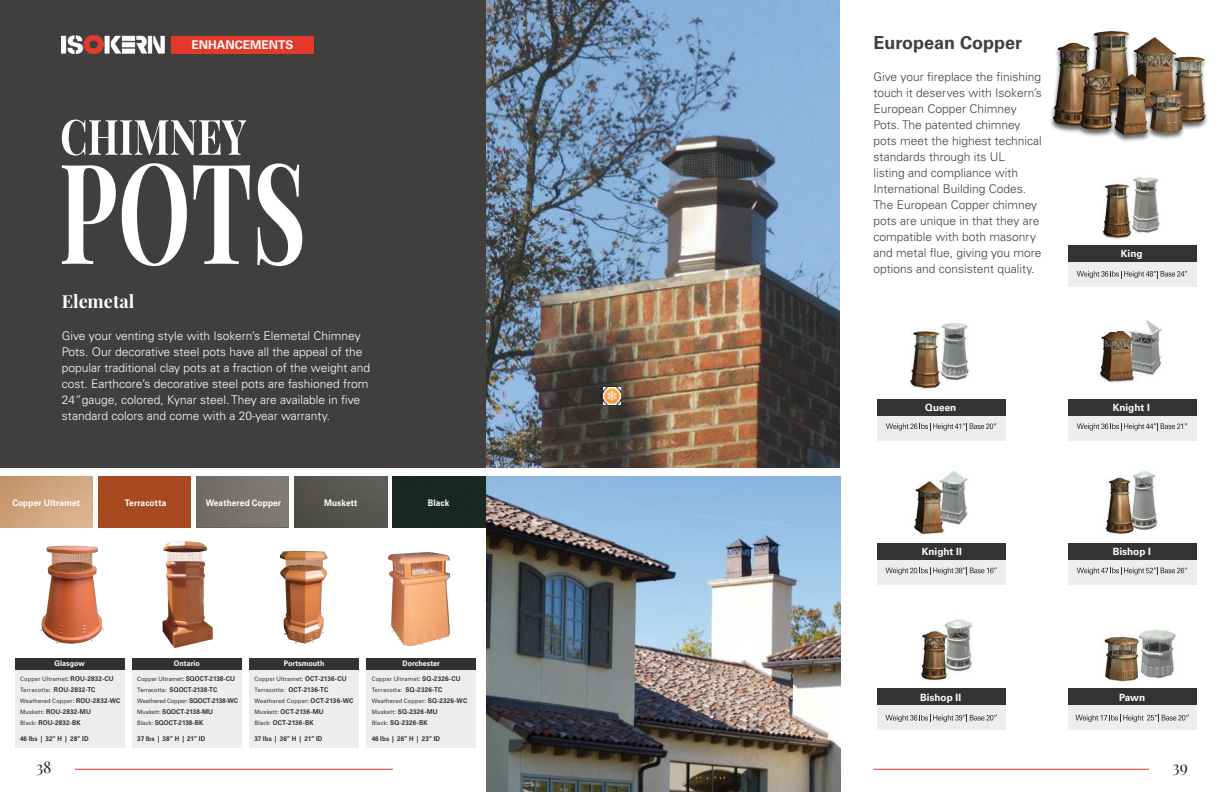
<style>
.page{position:relative;width:1224px;height:792px;background:#fff}
.page>*{position:absolute;margin:0;border:0;box-sizing:border-box;transform-origin:0 0}
.Paragraph_Style_2{font:700 18px "Univers LT Std";color:#413f3e}
.t1{font:700 18px "Playfair Display";color:#fff}
.t2{font:16px "Playfair Display";color:#231f20}
.Paragraph_Style_2-2{font:300 12px/16px "Univers LT Std";color:#413f3e}
.t3{font:300 12px/16px "Univers LT Std";color:#fff}
.t4{font:700 12px "Univers LT Std";color:#fff}
.Text_Paragaphs{font:700 10px "Univers LT Std";color:#fff}
.Body{font:700 9px "Univers LT Std";letter-spacing:.01em;color:#fff;scale:.93 1}
.Body-2{font:700 7.5px "Univers LT Std";color:#fff;scale:.95 1}
.Body-3{font:700 6.7px/11px "Univers LT Std";letter-spacing:.01em;color:#333;scale:.95 1}
.Body-4{font:6px/11px "Univers LT Std";letter-spacing:.025em;color:#333;scale:.95 1}
.Body-5{font:6px "Univers LT Std";letter-spacing:-.01em;color:#333;scale:.95 1}
.Body-6{font:6px "Univers LT Std";letter-spacing:.005em;color:#333;scale:.95 1}
.s1{font-weight:700;font-size:6.7px}
.s2{font-weight:400;font-size:6px}
</style>
<div class="page">
<svg style="left:15px;top:658px;width:109px;height:90px;background:#d3d3d3"></svg>
<svg style="left:367px;top:658px;width:109px;height:90px;background:#d3d3d3"></svg>
<div style="left:249px;top:658px;width:110px;height:90px;background:#ededed"></div>
<div style="left:249px;top:658px;width:110px;height:12px;background:#333"></div>
<svg style="left:132px;top:658px;width:110px;height:90px;background:#d3d3d3"></svg>
<div style="left:0;top:0;width:486px;height:467px;background:#413f3e"></div>
<img style="left:486px;top:0;width:353px;height:467px">
<img style="left:486px;top:477px;width:354px;height:315px">
<img style="left:62px;top:35px;width:103px;height:19px">
<div style="left:171px;top:36px;width:143px;height:18px;background:#e3382a"></div>
<img style="left:279px;top:551px;width:49px;height:93px">
<img style="left:388px;top:552px;width:63px;height:95px">
<img style="left:40px;top:545px;width:64px;height:99px">
<img style="left:162px;top:541px;width:51px;height:107px">
<div style="left:99px;top:477px;width:92px;height:51px;background:#a7491e"></div>
<img style="left:197px;top:477px;width:91px;height:51px">
<img style="left:295px;top:477px;width:92px;height:51px">
<div style="left:393px;top:477px;width:93px;height:51px;background:#182921"></div>
<img style="left:0;top:477px;width:93px;height:51px">
<img style="left:1050px;top:31px;width:157px;height:111px">
<div style="left:877px;top:543px;width:129px;height:41px;background:#ededed"></div>
<div style="left:877px;top:543px;width:129px;height:17px;background:#333"></div>
<img style="left:914px;top:480px;width:31px;height:55px">
<img style="left:946px;top:471px;width:22px;height:55px">
<img style="left:936px;top:477px;width:11px;height:52px">
<svg style="left:885px;top:567px;width:112px;height:8px"></svg>
<div style="left:1068px;top:543px;width:128px;height:41px;background:#ededed"></div>
<div style="left:1068px;top:543px;width:128px;height:17px;background:#333"></div>
<img style="left:1142px;top:471px;width:16px;height:59px">
<img style="left:1105px;top:472px;width:37px;height:62px">
<svg style="left:1077px;top:567px;width:111px;height:8px"></svg>
<div style="left:877px;top:689px;width:129px;height:41px;background:#ededed"></div>
<div style="left:877px;top:689px;width:129px;height:16px;background:#333"></div>
<img style="left:921px;top:630px;width:27px;height:51px">
<img style="left:945px;top:619px;width:27px;height:52px">
<img style="left:941px;top:624px;width:20px;height:51px">
<svg style="left:885px;top:715px;width:112px;height:7px"></svg>
<div style="left:1068px;top:689px;width:128px;height:41px;background:#ededed"></div>
<div style="left:1068px;top:689px;width:128px;height:16px;background:#333"></div>
<img style="left:1104px;top:636px;width:34px;height:46px">
<img style="left:1138px;top:629px;width:38px;height:50px">
<svg style="left:1075px;top:715px;width:114px;height:7px"></svg>
<div style="left:1068px;top:245px;width:128px;height:42px;background:#ededed"></div>
<div style="left:1068px;top:245px;width:128px;height:17px;background:#333"></div>
<img style="left:1141px;top:177px;width:19px;height:56px">
<img style="left:1102px;top:177px;width:39px;height:62px">
<svg style="left:1077px;top:271px;width:111px;height:7px"></svg>
<div style="left:877px;top:399px;width:129px;height:41px;background:#ededed"></div>
<img style="left:957px;top:323px;width:12px;height:58px">
<img style="left:910px;top:323px;width:47px;height:67px">
<svg style="left:886px;top:423px;width:111px;height:8px"></svg>
<div style="left:877px;top:399px;width:129px;height:16px;background:#333"></div>
<div style="left:1068px;top:399px;width:128px;height:41px;background:#ededed"></div>
<div style="left:1068px;top:399px;width:128px;height:16px;background:#333"></div>
<img style="left:1117px;top:320px;width:45px;height:55px">
<img style="left:1099px;top:332px;width:18px;height:51px">
<img style="left:1117px;top:332px;width:25px;height:51px">
<svg style="left:1077px;top:423px;width:111px;height:8px"></svg>
<svg style="left:62px;top:163px;width:240px;height:103px"></svg>
<svg style="left:62px;top:120px;width:184px;height:36px"></svg>
<img style="left:604px;top:388px;width:16px;height:16px">
<hr style="left:874px;top:769px;width:275px;height:1px;background:#d73727">
<hr style="left:75px;top:769px;width:318px;height:1px;background:#d73727">
<p class="t4" style="left:191px;top:38px;width:103px">ENHANCEMENTS</p>
<p class="Paragraph_Style_2" style="left:874px;top:32px;width:150px">European Copper</p>
<p class="Paragraph_Style_2-2" style="left:874px;top:69px;width:170px">Give your fireplace the finishing touch it deserves with Isokern’s<br>European Copper Chimney<br>Pots. The patented chimney pots meet the highest technical standards through its UL<br>listing and compliance with<br>International Building Codes.<br>The European Copper chimney pots are unique in that they are compatible with both masonry and metal flue, giving you more options and consistent quality.</p>
<p class="Text_Paragaphs" style="left:1121px;top:248px;width:23px">King</p>
<p class="t1" style="left:62px;top:290px;width:74px">Elemetal</p>
<p class="t3" style="left:62px;top:328px;width:310px">Give your venting style with Isokern’s Elemetal Chimney Pots. Our decorative steel pots have all the appeal of the popular traditional clay pots at a fraction of the weight and cost. Earthcore’s decorative steel pots are fashioned from 24”gauge, colored, Kynar steel. They are available in five standard colors and come with a 20-year warranty.</p>
<p class="Body" style="left:12px;top:497px;width:74px">Copper Ultramet</p>
<p class="Body" style="left:125px;top:497px;width:46px">Terracotta</p>
<p class="Body" style="left:206px;top:497px;width:83px">Weathered Copper</p>
<p class="Body" style="left:324px;top:497px;width:38px">Muskett</p>
<p class="Body" style="left:428px;top:497px;width:25px">Black</p>
<p class="Body-2" style="left:55px;top:659px;width:33px">Glasgow</p>
<p class="Body-4" style="left:20px;top:673px;width:107px">Copper Ultramet<span class="s1">: ROU-2832-CU<br></span>Terracotta: <span class="s1">ROU-2832-TC<br></span>Weathered Copper: <span class="s1">ROU-2832-WC</span></p>
<p class="Body-3" style="left:20px;top:706px;width:76px"><span class="s2">Muskett:</span> ROU-2832-MU<br><span class="s2">Black:</span> ROU-2832-BK</p>
<p class="Body-3" style="left:20px;top:733px;width:74px">46 lbs | 32” H | 28” ID</p>
<p class="Body-2" style="left:174px;top:659px;width:29px">Ontario</p>
<p class="Body-6" style="left:137px;top:675px;width:104px">Copper Ultramet<span class="s1">: SQOCT-2138-CU</span></p>
<p class="Body-3" style="left:137px;top:684px;width:86px"><span class="s2">Terracotta:</span> SQOCT-2138-TC</p>
<p class="Body-5" style="left:137px;top:697px;width:108px">Weathered Copper: <span class="s1">SQOCT-2138-WC</span></p>
<p class="Body-3" style="left:137px;top:706px;width:81px"><span class="s2">Muskett:</span> SQOCT-2138-MU<br><span class="s2">Black:</span> SQOCT-2138-BK</p>
<p class="Body-3" style="left:137px;top:733px;width:73px">37 lbs | 38” H | 21” ID</p>
<p class="Body-2" style="left:284px;top:659px;width:44px">Portsmouth</p>
<p class="Body-4" style="left:254px;top:673px;width:106px">Copper Ultramet<span class="s1">: OCT-2136-CU<br></span>Terracotta: <span class="s1">OCT-2136-TC<br></span>Weathered Copper: <span class="s1">OCT-2136-WC</span></p>
<p class="Body-3" style="left:254px;top:706px;width:75px"><span class="s2">Muskett:</span> OCT-2136-MU<br><span class="s2">Black:</span> OCT-2136-BK</p>
<p class="Body-3" style="left:254px;top:733px;width:73px">37 lbs | 36” H | 21” ID</p>
<p class="Body-2" style="left:403px;top:659px;width:41px">Dorchester</p>
<p class="Body-4" style="left:372px;top:673px;width:102px">Copper Ultramet<span class="s1">: SQ-2326-CU<br></span>Terracotta: <span class="s1">SQ-2326-TC<br></span>Weathered Copper: <span class="s1">SQ-2326-WC</span></p>
<p class="Body-3" style="left:372px;top:706px;width:71px"><span class="s2">Muskett:</span> SQ-2326-MU<br><span class="s2">Black:</span> SQ-2326-BK</p>
<p class="Body-3" style="left:372px;top:733px;width:74px">46 lbs | 26” H | 23” ID</p>
<p class="Text_Paragaphs" style="left:925px;top:402px;width:33px">Queen</p>
<p class="Text_Paragaphs" style="left:1113px;top:402px;width:39px">Knight I</p>
<p class="Text_Paragaphs" style="left:922px;top:546px;width:42px">Knight II</p>
<p class="Text_Paragaphs" style="left:1113px;top:546px;width:40px">Bishop I</p>
<p class="Text_Paragaphs" style="left:920px;top:691px;width:43px">Bishop II</p>
<p class="Text_Paragaphs" style="left:1119px;top:691px;width:28px">Pawn</p>
<p class="t2" style="left:36px;top:757px;width:17px">38</p>
<p class="t2" style="left:1173px;top:757px;width:17px">39</p>
</div>
